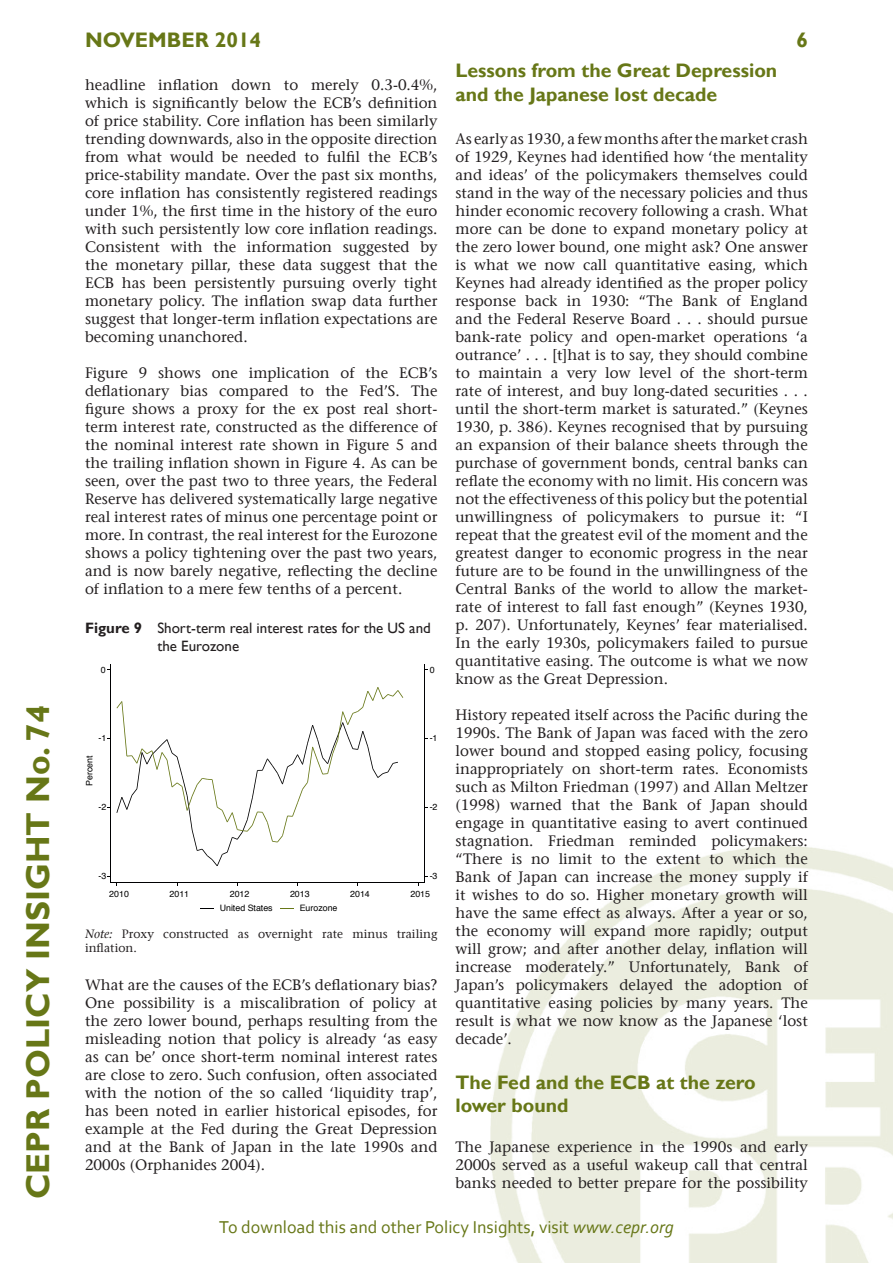
<style>
.page{position:relative;width:893px;height:1263px;background:#fff}
.page>*{position:absolute;margin:0;border:0;box-sizing:border-box;transform-origin:0 0}
.t1{font:700 33px "Gill Sans";color:#677717}
.t2{font:700 21px "Gill Sans";color:#677717}
.t3{font:700 19.5px/23.4px "Gill Sans";color:#677717}
.t4{font:18px "Corbel";color:#677717}
.t5{font:15px/18px "Stone Serif";color:#231f20;text-align:justify}
.t6{font:15px/18px "Gill Sans";color:#231f20}
.t7{font:12px/14.4px "Stone Serif";color:#231f20}
.t8{font:8.85px "Helvetica";color:#000001}
.s1{font-weight:700}
.s2{font-style:italic}
</style>
<div class="page">
<img style="left:490px;top:846px;width:403px;height:417px">
<hr style="left:424px;top:664px;width:1px;height:218px;background:#000001">
<hr style="left:111px;top:664px;width:1px;height:218px;background:#000001">
<svg style="left:107px;top:687px;width:296px;height:179px"></svg>
<hr style="left:111px;top:882px;width:313px;height:1px;background:#000001">
<svg style="left:200px;top:908px;width:14px;height:1px"></svg>
<svg style="left:280px;top:908px;width:14px;height:1px"></svg>
<h1 class="t1" style="left:18px;top:1199px;width:496px;rotate:-90deg">CEPR POLICY INSIGHT No. 74</h1>
<h2 class="t2" style="left:85px;top:28px;width:178px">NOVEMBER 2014</h2>
<h2 class="t2" style="left:796px;top:28px;width:13px">6</h2>
<p class="t5" style="left:85px;top:76px;width:354px">headline inflation down to merely 0.3-0.4%, which is significantly below the ECB’s definition of price stability. Core inflation has been similarly trending downwards, also in the opposite direction from what would be needed to fulfil the ECB’s price-stability mandate. Over the past six months, core inflation has consistently registered readings under 1%, the first time in the history of the euro with such persistently low core inflation readings.<br>Consistent with the information suggested by the monetary pillar, these data suggest that the ECB has been persistently pursuing overly tight monetary policy. The inflation swap data further suggest that longer-term inflation expectations are becoming unanchored.</p>
<p class="t5" style="left:85px;top:364px;width:354px">Figure 9 shows one implication of the ECB’s deflationary bias compared to the Fed’S. The figure shows a proxy for the ex post real short&shy;term interest rate, constructed as the difference of the nominal interest rate shown in Figure 5 and the trailing inflation shown in Figure 4. As can be seen, over the past two to three years, the Federal Reserve has delivered systematically large negative real interest rates of minus one percentage point or more. In contrast, the real interest for the Eurozone shows a policy tightening over the past two years, and is now barely negative, reflecting the decline of inflation to a mere few tenths of a percent.</p>
<p class="t6" style="left:157px;top:619px;width:275px;text-indent:-72px"><span class="s1">Figure 9</span> Short-term real interest rates for the US and the Eurozone</p>
<p class="t8" style="left:101px;top:663px;width:6px">0</p>
<p class="t8" style="left:430px;top:663px;width:6px">0</p>
<p class="t8" style="left:98px;top:731px;width:9px">-1</p>
<p class="t8" style="left:430px;top:731px;width:9px">-1</p>
<p class="t8" style="left:83px;top:786px;width:32px;rotate:-90deg">Percent</p>
<p class="t8" style="left:98px;top:800px;width:9px">-2</p>
<p class="t8" style="left:430px;top:800px;width:9px">-2</p>
<p class="t8" style="left:98px;top:869px;width:9px">-3</p>
<p class="t8" style="left:430px;top:869px;width:9px">-3</p>
<p class="t8" style="left:109px;top:887px;width:21px">2010</p>
<p class="t8" style="left:170px;top:887px;width:21px">2011</p>
<p class="t8" style="left:230px;top:887px;width:21px">2012</p>
<p class="t8" style="left:290px;top:887px;width:21px">2013</p>
<p class="t8" style="left:350px;top:887px;width:21px">2014</p>
<p class="t8" style="left:410px;top:887px;width:21px">2015</p>
<p class="t8" style="left:220px;top:901px;width:54px">United States</p>
<p class="t8" style="left:300px;top:901px;width:39px">Eurozone</p>
<p class="t7" style="left:85px;top:926px;width:354px"><span class="s2">Note:</span> Proxy constructed as overnight rate minus trailing inflation.</p>
<p class="t5" style="left:85px;top:976px;width:354px">What are the causes of the ECB’s deflationary bias?<br>One possibility is a miscalibration of policy at the zero lower bound, perhaps resulting from the misleading notion that policy is already ‘as easy as can be’ once short-term nominal interest rates are close to zero. Such confusion, often associated with the notion of the so called ‘liquidity trap’, has been noted in earlier historical episodes, for example at the Fed during the Great Depression and at the Bank of Japan in the late 1990s and 2000s (Orphanides 2004).</p>
<h3 class="t3" style="left:455px;top:60px;width:323px">Lessons from the Great Depression and the Japanese lost decade</h3>
<p class="t5" style="left:455px;top:130px;width:354px">As early as 1930, a few months after the market crash of 1929, Keynes had identified how ‘the mentality and ideas’ of the policymakers themselves could stand in the way of the necessary policies and thus hinder economic recovery following a crash. What more can be done to expand monetary policy at the zero lower bound, one might ask? One answer is what we now call quantitative easing, which Keynes had already identified as the proper policy response back in 1930: “The Bank of England and the Federal Reserve Board . . . should pursue bank-rate policy and open-market operations ‘a outrance’ . . . [t]hat is to say, they should combine to maintain a very low level of the short-term rate of interest, and buy long-dated securities . . . until the short-term market is saturated.” (Keynes 1930, p. 386). Keynes recognised that by pursuing an expansion of their balance sheets through the purchase of government bonds, central banks can reflate the economy with no limit. His concern was not the effectiveness of this policy but the potential unwillingness of policymakers to pursue it: “I repeat that the greatest evil of the moment and the greatest danger to economic progress in the near future are to be found in the unwillingness of the Central Banks of the world to allow the market&shy;rate of interest to fall fast enough” (Keynes 1930, p. 207). Unfortunately, Keynes’ fear materialised.<br>In the early 1930s, policymakers failed to pursue quantitative easing. The outcome is what we now know as the Great Depression.</p>
<p class="t5" style="left:455px;top:706px;width:354px">History repeated itself across the Pacific during the 1990s. The Bank of Japan was faced with the zero lower bound and stopped easing policy, focusing inappropriately on short-term rates. Economists such as Milton Friedman (1997) and Allan Meltzer (1998) warned that the Bank of Japan should engage in quantitative easing to avert continued stagnation. Friedman reminded policymakers: “There is no limit to the extent to which the Bank of Japan can increase the money supply if it wishes to do so. Higher monetary growth will have the same effect as always. After a year or so, the economy will expand more rapidly; output will grow; and after another delay, inflation will increase moderately.” Unfortunately, Bank of Japan’s policymakers delayed the adoption of quantitative easing policies by many years. The result is what we now know as the Japanese ‘lost decade’.</p>
<h3 class="t3" style="left:455px;top:1071px;width:302px">The Fed and the ECB at the zero lower bound</h3>
<p class="t5" style="left:455px;top:1138px;width:354px">The Japanese experience in the 1990s and early 2000s served as a useful wakeup call that central banks needed to better prepare for the possibility</p>
<p class="t4" style="left:219px;top:1216px;width:456px">To download this and other Policy Insights, visit <span class="s2">www.cepr.org</span></p>
</div>
